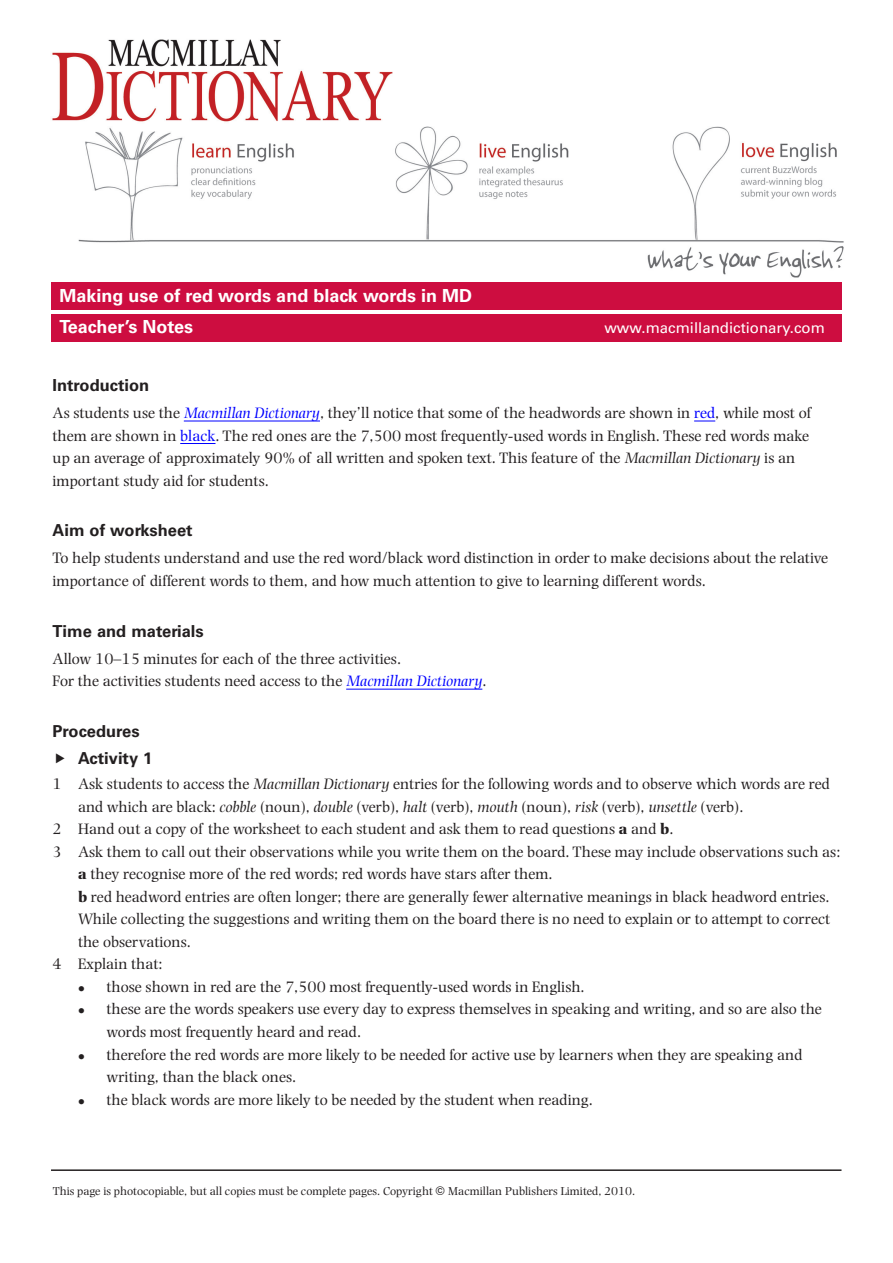
<style>
.page{position:relative;width:893px;height:1263px;background:#fff}
.page>*{position:absolute;margin:0;border:0;box-sizing:border-box;transform-origin:0 0}
.t1{font:700 18px "Univers LT Std";color:#fff}
.HTSubhead{font:700 16.5px "Univers LT Std";color:#231f20}
.HT_BodyText{font:700 16.5px "Univers LT Std";color:#231f20}
.HT_BodyText-2{font:15.75px/22.5px "Photina MT Std";color:#231f20}
.t2{font:15px "Univers LT Std";color:#fff}
.Main_text{font:12px "Photina MT Std";color:#231f20}
.s1{font-style:italic;color:#00f}
.s2{color:#00f}
.s3{font-style:italic}
.s4{font-weight:700}
.s5{font-family:"Helvetica"}
</style>
<div class="page">
<hr style="left:51px;top:1169px;width:790px;height:2px;background:#231f20">
<div style="left:51px;top:282px;width:790px;height:28px;background:#cd0d40"></div>
<img style="left:52px;top:39px;width:792px;height:239px">
<div style="left:51px;top:315px;width:790px;height:27px;background:#cd0d40"></div>
<hr style="left:184px;top:421px;width:136px;height:1px;background:#00f">
<svg style="left:694px;top:421px;width:21px;height:1px"></svg>
<hr style="left:180px;top:443px;width:35px;height:1px;background:#00f">
<hr style="left:346px;top:689px;width:136px;height:1px;background:#00f">
<p class="t1" style="left:60px;top:285px;width:414px">Making use of red words and black words in MD</p>
<p class="t1" style="left:60px;top:316px;width:135px">Teacher’s Notes</p>
<p class="t2" style="left:604px;top:319px;width:222px">www.macmillandictionary.com</p>
<p class="HTSubhead" style="left:53px;top:375px;width:98px">Introduction</p>
<p class="HT_BodyText-2" style="left:53px;top:402px;width:760px">As students use the <span class="s1">Macmillan Dictionary</span>, they’ll notice that some of the headwords are shown in <span class="s2">red</span>, while most of them are shown in <span class="s2">black</span>. The red ones are the 7,500 most frequently-used words in English. These red words make up an average of approximately 90% of all written and spoken text. This feature of the <span class="s3">Macmillan Dictionary</span> is an important study aid for students.</p>
<p class="HTSubhead" style="left:53px;top:521px;width:142px">Aim of worksheet</p>
<p class="HT_BodyText-2" style="left:53px;top:547px;width:777px">To help students understand and use the red word/black word distinction in order to make decisions about the relative importance of different words to them, and how much attention to give to learning different words.</p>
<p class="HTSubhead" style="left:53px;top:621px;width:153px">Time and materials</p>
<p class="HT_BodyText-2" style="left:53px;top:647px;width:350px">Allow 10–15 minutes for each of the three activities.</p>
<p class="HT_BodyText-2" style="left:53px;top:670px;width:435px">For the activities students need access to the <span class="s1">Macmillan Dictionary</span>.</p>
<p class="HTSubhead" style="left:53px;top:721px;width:89px">Procedures</p>
<p class="HT_BodyText" style="left:78px;top:748px;width:76px">Activity 1</p>
<p class="HT_BodyText-2" style="left:78px;top:773px;width:753px;text-indent:-26px">1 Ask students to access the <span class="s3">Macmillan Dictionary</span> entries for the following words and to observe which words are red and which are black: <span class="s3">cobble</span> (noun), <span class="s3">double</span> (verb), <span class="s3">halt</span> (verb), <span class="s3">mouth</span> (noun), <span class="s3">risk</span> (verb), <span class="s3">unsettle</span> (verb).</p>
<p class="HT_BodyText-2" style="left:53px;top:818px;width:622px">2 Hand out a copy of the worksheet to each student and ask them to read questions <span class="s4">a</span> and <span class="s4">b</span>.</p>
<p class="HT_BodyText-2" style="left:78px;top:841px;width:764px;text-indent:-26px">3 Ask them to call out their observations while you write them on the board. These may include observations such as: <span class="s4">a</span> they recognise more of the red words; red words have stars after them.</p>
<p class="HT_BodyText-2" style="left:78px;top:886px;width:753px"><span class="s4">b</span> red headword entries are often longer; there are generally fewer alternative meanings in black headword entries.</p>
<p class="HT_BodyText-2" style="left:78px;top:908px;width:754px">While collecting the suggestions and writing them on the board there is no need to explain or to attempt to correct the observations.</p>
<p class="HT_BodyText-2" style="left:53px;top:953px;width:112px">4 Explain that:</p>
<p class="HT_BodyText-2" style="left:78px;top:976px;width:508px">● those shown in red are the 7,500 most frequently-used words in English.</p>
<p class="HT_BodyText-2" style="left:107px;top:998px;width:717px;text-indent:-28px">● these are the words speakers use every day to express themselves in speaking and writing, and so are also the words most frequently heard and read.</p>
<p class="HT_BodyText-2" style="left:107px;top:1043px;width:697px;text-indent:-28px">● therefore the red words are more likely to be needed for active use by learners when they are speaking and writing, than the black ones.</p>
<p class="HT_BodyText-2" style="left:78px;top:1088px;width:516px">● the black words are more likely to be needed by the student when reading.</p>
<p class="Main_text" style="left:53px;top:1184px;width:584px">This page is photocopiable, but all copies must be complete pages. Copyright <span class="s5">©</span> Macmillan Publishers Limited, 2010.</p>
</div>
